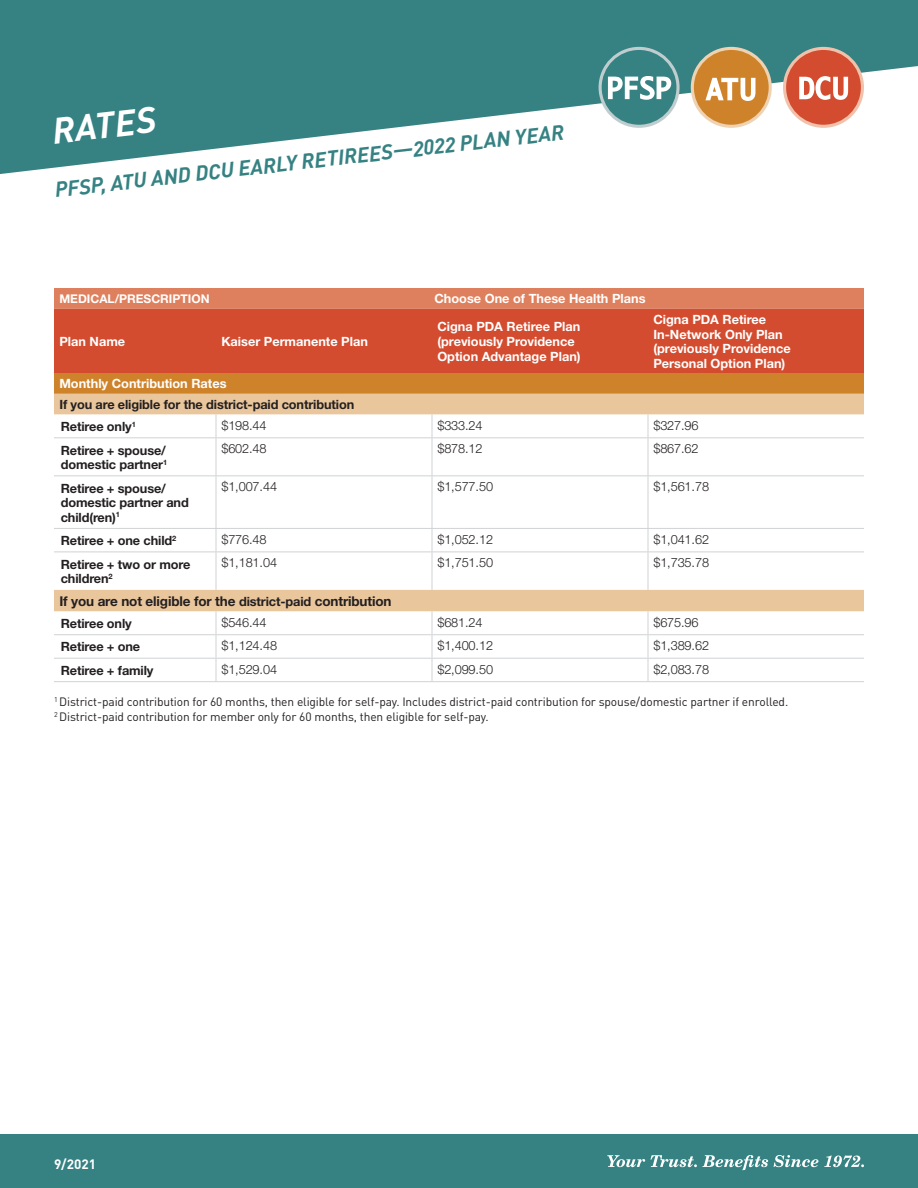
<style>
.page{position:relative;width:918px;height:1188px;background:#fff}
.page>*{position:absolute;margin:0;border:0;box-sizing:border-box;transform-origin:0 0}
.t1{font:italic 700 36px "DINOT";color:#fff}
.Back_Cover-Group_Nam{font:italic 700 21px "DINOT";color:#368283}
.Table_Text_Bold{font:700 13.5px "Helvetica Neue";letter-spacing:-.01em;color:#231f20}
.t2{font:700 13.5px "DINOT";color:#fff}
.Table_Text_Bold-2{font:700 12.75px/14.5px "Helvetica Neue";letter-spacing:-.01em;color:#231f20}
.Table_Text_Bold_Reve{font:700 12.75px/14.5px "Helvetica Neue";color:#fff}
.Table_Text{font:300 12.75px "Helvetica Neue";letter-spacing:-.01em;color:#231f20}
.text_8_10_note{font:12px "DINOT";letter-spacing:-.01em;color:#231f20}
.Table_Text_Bold_Reve-2{font:700 12px "Helvetica Neue";color:#fff}
.s1{font-size:12.75px}
</style>
<div class="page">
<svg style="left:0;top:0;width:918px;height:174px;fill:#368283"></svg>
<div style="left:0;top:1134px;width:918px;height:54px;background:#368283"></div>
<svg style="left:607px;top:1155px;width:257px;height:15px"></svg>
<svg style="left:783px;top:47px;width:81px;height:81px"></svg>
<div style="left:786px;top:50px;width:75px;height:75px;background:#d34c2f;border-radius:50%"></div>
<svg style="left:799px;top:76px;width:49px;height:24px"></svg>
<svg style="left:599px;top:47px;width:81px;height:81px"></svg>
<div style="left:602px;top:50px;width:74px;height:75px;background:#368283;border-radius:50%"></div>
<svg style="left:608px;top:76px;width:63px;height:24px"></svg>
<svg style="left:691px;top:47px;width:81px;height:81px"></svg>
<div style="left:694px;top:50px;width:75px;height:75px;background:#ce832b;border-radius:50%"></div>
<svg style="left:705px;top:78px;width:50px;height:23px"></svg>
<div style="left:54px;top:288px;width:810px;height:21px;background:#de805d"></div>
<div style="left:54px;top:309px;width:810px;height:64px;background:#d34c2f"></div>
<div style="left:54px;top:373px;width:810px;height:21px;background:#ce832b"></div>
<svg style="left:54px;top:394px;width:810px;height:217px"></svg>
<svg style="left:432px;top:414px;width:1px;height:23px"></svg>
<svg style="left:648px;top:414px;width:1px;height:23px"></svg>
<hr style="left:54px;top:437px;width:162px;height:1px;background:#d1d2d4">
<hr style="left:216px;top:437px;width:216px;height:1px;background:#d1d2d4">
<hr style="left:432px;top:437px;width:216px;height:1px;background:#d1d2d4">
<hr style="left:432px;top:438px;width:1px;height:37px;background:#d1d2d4">
<hr style="left:648px;top:437px;width:216px;height:1px;background:#d1d2d4">
<hr style="left:648px;top:438px;width:1px;height:37px;background:#d1d2d4">
<hr style="left:54px;top:475px;width:162px;height:1px;background:#d1d2d4">
<hr style="left:216px;top:475px;width:216px;height:1px;background:#d1d2d4">
<hr style="left:432px;top:475px;width:216px;height:1px;background:#d1d2d4">
<hr style="left:432px;top:476px;width:1px;height:52px;background:#d1d2d4">
<hr style="left:648px;top:475px;width:216px;height:1px;background:#d1d2d4">
<hr style="left:648px;top:476px;width:1px;height:52px;background:#d1d2d4">
<hr style="left:54px;top:528px;width:162px;height:1px;background:#d1d2d4">
<hr style="left:216px;top:528px;width:216px;height:1px;background:#d1d2d4">
<hr style="left:432px;top:528px;width:216px;height:1px;background:#d1d2d4">
<svg style="left:432px;top:529px;width:1px;height:23px"></svg>
<hr style="left:648px;top:528px;width:216px;height:1px;background:#d1d2d4">
<svg style="left:648px;top:529px;width:1px;height:23px"></svg>
<hr style="left:54px;top:552px;width:162px;height:1px;background:#d1d2d4">
<hr style="left:216px;top:552px;width:216px;height:1px;background:#d1d2d4">
<hr style="left:432px;top:552px;width:216px;height:1px;background:#d1d2d4">
<hr style="left:432px;top:552px;width:1px;height:38px;background:#d1d2d4">
<hr style="left:648px;top:552px;width:216px;height:1px;background:#d1d2d4">
<hr style="left:648px;top:552px;width:1px;height:38px;background:#d1d2d4">
<hr style="left:54px;top:634px;width:162px;height:1px;background:#d1d2d4">
<hr style="left:216px;top:634px;width:216px;height:1px;background:#d1d2d4">
<hr style="left:432px;top:634px;width:216px;height:1px;background:#d1d2d4">
<hr style="left:648px;top:634px;width:216px;height:1px;background:#d1d2d4">
<hr style="left:54px;top:658px;width:162px;height:1px;background:#d1d2d4">
<hr style="left:216px;top:658px;width:216px;height:1px;background:#d1d2d4">
<hr style="left:432px;top:658px;width:216px;height:1px;background:#d1d2d4">
<svg style="left:432px;top:611px;width:1px;height:70px"></svg>
<hr style="left:648px;top:658px;width:216px;height:1px;background:#d1d2d4">
<svg style="left:648px;top:611px;width:1px;height:70px"></svg>
<hr style="left:54px;top:681px;width:162px;height:1px;background:#d1d2d4">
<svg style="left:216px;top:414px;width:1px;height:23px"></svg>
<hr style="left:216px;top:438px;width:1px;height:37px;background:#d1d2d4">
<hr style="left:216px;top:476px;width:1px;height:52px;background:#d1d2d4">
<svg style="left:216px;top:529px;width:1px;height:23px"></svg>
<hr style="left:216px;top:552px;width:1px;height:38px;background:#d1d2d4">
<svg style="left:216px;top:611px;width:1px;height:70px"></svg>
<hr style="left:216px;top:681px;width:216px;height:1px;background:#d1d2d4">
<hr style="left:432px;top:681px;width:216px;height:1px;background:#d1d2d4">
<hr style="left:648px;top:681px;width:216px;height:1px;background:#d1d2d4">
<h1 class="t1" style="left:49px;top:108px;width:106px;rotate:-7deg">RATES</h1>
<p class="Back_Cover-Group_Nam" style="left:53px;top:174px;width:514px;rotate:-6deg">PFSP, ATU AND DCU EARLY RETIREES—2022 PLAN YEAR</p>
<p class="Table_Text_Bold_Reve-2" style="left:59px;top:291px;width:152px">MEDICAL/PRESCRIPTION</p>
<p class="Table_Text_Bold_Reve" style="left:434px;top:291px;width:213px">Choose One of These Health Plans</p>
<p class="Table_Text_Bold_Reve" style="left:59px;top:334px;width:67px">Plan Name</p>
<p class="Table_Text_Bold_Reve" style="left:221px;top:334px;width:148px">Kaiser Permanente Plan</p>
<p class="Table_Text_Bold_Reve" style="left:437px;top:319px;width:145px">Cigna PDA Retiree Plan (previously Providence<br>Option Advantage Plan)</p>
<p class="Table_Text_Bold_Reve" style="left:653px;top:312px;width:139px">Cigna PDA Retiree<br>In-Network Only Plan (previously Providence<br>Personal Option Plan)</p>
<p class="Table_Text_Bold_Reve" style="left:59px;top:376px;width:169px">Monthly Contribution Rates</p>
<p class="Table_Text_Bold-2" style="left:59px;top:397px;width:296px">If you are eligible for the district-paid contribution</p>
<p class="Table_Text_Bold-2" style="left:61px;top:419px;width:77px">Retiree only<sup>1</sup></p>
<p class="Table_Text" style="left:221px;top:417px;width:47px">$198.44</p>
<p class="Table_Text" style="left:437px;top:417px;width:47px">$333.24</p>
<p class="Table_Text" style="left:653px;top:417px;width:47px">$327.96</p>
<p class="Table_Text_Bold-2" style="left:61px;top:442px;width:108px">Retiree + spouse/ domestic partner<sup>1</sup></p>
<p class="Table_Text" style="left:221px;top:441px;width:47px">$602.48</p>
<p class="Table_Text" style="left:437px;top:441px;width:47px">$878.12</p>
<p class="Table_Text" style="left:653px;top:441px;width:47px">$867.62</p>
<p class="Table_Text_Bold-2" style="left:61px;top:480px;width:130px">Retiree + spouse/ domestic partner and child(ren)<sup>1</sup></p>
<p class="Table_Text" style="left:221px;top:479px;width:57px">$1,007.44</p>
<p class="Table_Text" style="left:437px;top:479px;width:57px">$1,577.50</p>
<p class="Table_Text" style="left:653px;top:479px;width:57px">$1,561.78</p>
<p class="Table_Text_Bold-2" style="left:61px;top:533px;width:117px">Retiree + one child<sup>2</sup></p>
<p class="Table_Text" style="left:221px;top:532px;width:47px">$776.48</p>
<p class="Table_Text" style="left:437px;top:532px;width:57px">$1,052.12</p>
<p class="Table_Text" style="left:653px;top:532px;width:57px">$1,041.62</p>
<p class="Table_Text_Bold-2" style="left:61px;top:557px;width:131px">Retiree + two or more children<sup>2</sup></p>
<p class="Table_Text" style="left:221px;top:555px;width:57px">$1,181.04</p>
<p class="Table_Text" style="left:437px;top:555px;width:57px">$1,751.50</p>
<p class="Table_Text" style="left:653px;top:555px;width:57px">$1,735.78</p>
<p class="Table_Text_Bold" style="left:59px;top:593px;width:334px">If you are not eligible for the <span class="s1">district-paid</span> contribution</p>
<p class="Table_Text_Bold-2" style="left:61px;top:616px;width:73px">Retiree only</p>
<p class="Table_Text" style="left:221px;top:614px;width:47px">$546.44</p>
<p class="Table_Text" style="left:437px;top:614px;width:47px">$681.24</p>
<p class="Table_Text" style="left:653px;top:614px;width:47px">$675.96</p>
<p class="Table_Text_Bold-2" style="left:61px;top:639px;width:81px">Retiree + one</p>
<p class="Table_Text" style="left:221px;top:638px;width:57px">$1,124.48</p>
<p class="Table_Text" style="left:437px;top:638px;width:57px">$1,400.12</p>
<p class="Table_Text" style="left:653px;top:638px;width:57px">$1,389.62</p>
<p class="Table_Text_Bold-2" style="left:61px;top:663px;width:94px">Retiree + family</p>
<p class="Table_Text" style="left:221px;top:661px;width:57px">$1,529.04</p>
<p class="Table_Text" style="left:437px;top:661px;width:57px">$2,099.50</p>
<p class="Table_Text" style="left:653px;top:661px;width:57px">$2,083.78</p>
<p class="text_8_10_note" style="left:54px;top:694px;width:736px"><sup>1</sup> District-paid contribution for 60 months, then eligible for self-pay. Includes district-paid contribution for spouse/domestic partner if enrolled.</p>
<p class="text_8_10_note" style="left:54px;top:709px;width:436px"><sup>2</sup> District-paid contribution for member only for 60 months, then eligible for self-pay.</p>
<p class="t2" style="left:54px;top:1155px;width:44px">9/2021</p>
</div>
